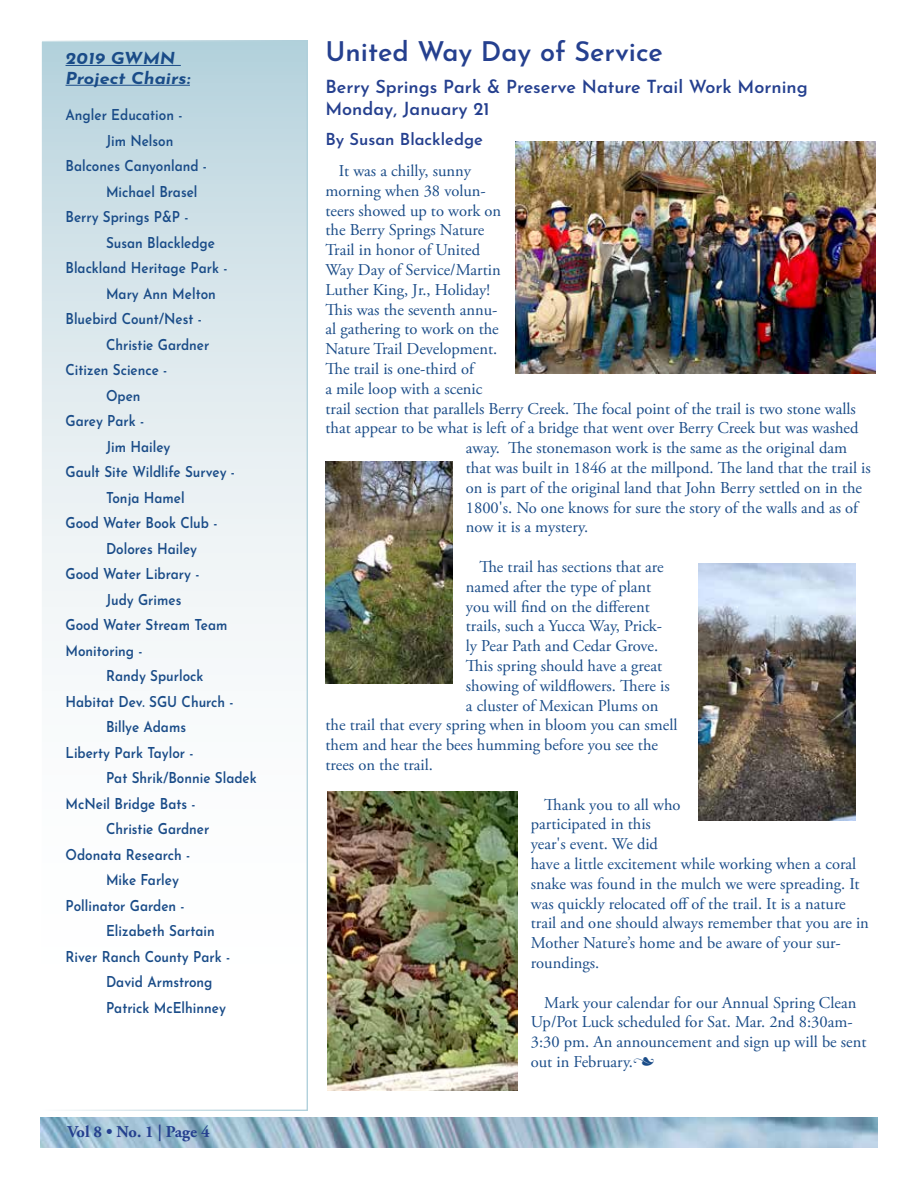
<style>
.page{position:relative;width:918px;height:1188px;background:#fff}
.page>*{position:absolute;margin:0;border:0;box-sizing:border-box;transform-origin:0 0}
.t1{font:600 27px "Josefin Sans";color:#25408f}
.t2{font:600 18px/21.6px "Josefin Sans";color:#25408f}
.t3{font:16.5px/19.8px "Adobe Garamond Pro";color:#1a4c88}
.t4{font:italic 700 16.5px/19.8px "Josefin Sans";color:#1a4c88;scale:1.1 1}
.t5{font:600 16.5px "Josefin Sans";color:#25408f}
.t6{font:700 16.5px "Adobe Garamond Pro";letter-spacing:-.015em;color:#25408f}
.t7{font:600 15px "Josefin Sans";color:#1a4c88;scale:.9 1}
.s1{font-family:"Type Embellishments One Let Plain"}
</style>
<div class="page">
<svg style="left:43px;top:40px;width:265px;height:1071px"></svg>
<hr style="left:66px;top:65px;width:115px;height:1px;background:#1a4c88">
<hr style="left:66px;top:85px;width:124px;height:1px;background:#1a4c88">
<img style="left:40px;top:1117px;width:837px;height:31px">
<img style="left:699px;top:564px;width:157px;height:257px">
<img style="left:326px;top:461px;width:126px;height:223px">
<img style="left:327px;top:792px;width:190px;height:299px">
<img style="left:515px;top:141px;width:361px;height:232px">
<p class="t4" style="left:66px;top:47px;width:115px">2019 GWMN<br>Project Chairs:</p>
<p class="t7" style="left:66px;top:102px;width:131px">Angler Education -</p>
<p class="t7" style="left:106px;top:128px;width:76px">Jim Nelson</p>
<p class="t7" style="left:66px;top:153px;width:159px">Balcones Canyonland -</p>
<p class="t7" style="left:106px;top:179px;width:103px">Michael Brasel</p>
<p class="t7" style="left:66px;top:204px;width:138px">Berry Springs P&amp;P -</p>
<p class="t7" style="left:106px;top:230px;width:123px">Susan Blackledge</p>
<p class="t7" style="left:66px;top:255px;width:181px">Blackland Heritage Park -</p>
<p class="t7" style="left:106px;top:281px;width:124px">Mary Ann Melton</p>
<p class="t7" style="left:66px;top:306px;width:153px">Bluebird Count/Nest -</p>
<p class="t7" style="left:106px;top:332px;width:116px">Christie Gardner</p>
<p class="t7" style="left:66px;top:357px;width:115px">Citizen Science -</p>
<p class="t7" style="left:106px;top:383px;width:40px">Open</p>
<p class="t7" style="left:66px;top:408px;width:89px">Garey Park -</p>
<p class="t7" style="left:106px;top:434px;width:73px">Jim Hailey</p>
<p class="t7" style="left:66px;top:459px;width:190px">Gault Site Wildlife Survey -</p>
<p class="t7" style="left:106px;top:485px;width:89px">Tonja Hamel</p>
<p class="t7" style="left:66px;top:510px;width:170px">Good Water Book Club -</p>
<p class="t7" style="left:106px;top:536px;width:103px">Dolores Hailey</p>
<p class="t7" style="left:66px;top:561px;width:150px">Good Water Library -</p>
<p class="t7" style="left:106px;top:587px;width:85px">Judy Grimes</p>
<p class="t7" style="left:66px;top:612px;width:181px">Good Water Stream Team</p>
<p class="t7" style="left:66px;top:638px;width:87px">Monitoring -</p>
<p class="t7" style="left:106px;top:663px;width:110px">Randy Spurlock</p>
<p class="t7" style="left:66px;top:689px;width:188px">Habitat Dev. SGU Church -</p>
<p class="t7" style="left:106px;top:714px;width:90px">Billye Adams</p>
<p class="t7" style="left:66px;top:740px;width:144px">Liberty Park Taylor -</p>
<p class="t7" style="left:106px;top:765px;width:169px">Pat Shrik/Bonnie Sladek</p>
<p class="t7" style="left:66px;top:791px;width:146px">McNeil Bridge Bats -</p>
<p class="t7" style="left:106px;top:816px;width:116px">Christie Gardner</p>
<p class="t7" style="left:66px;top:842px;width:140px">Odonata Research -</p>
<p class="t7" style="left:106px;top:867px;width:83px">Mike Farley</p>
<p class="t7" style="left:66px;top:893px;width:134px">Pollinator Garden -</p>
<p class="t7" style="left:106px;top:918px;width:122px">Elizabeth Sartain</p>
<p class="t7" style="left:66px;top:944px;width:184px">River Ranch County Park -</p>
<p class="t7" style="left:106px;top:969px;width:120px">David Armstrong</p>
<p class="t7" style="left:106px;top:995px;width:135px">Patrick McElhinney</p>
<p class="t6" style="left:68px;top:1122px;width:144px">Vol 8 • No. 1 | Page 4</p>
<h1 class="t1" style="left:326px;top:28px;width:339px">United Way Day of Service</h1>
<p class="t2" style="left:326px;top:74px;width:484px">Berry Springs Park &amp; Preserve Nature Trail Work Morning<br>Monday, January 21</p>
<p class="t5" style="left:326px;top:125px;width:159px">By Susan Blackledge</p>
<p class="t3" style="left:339px;top:161px;width:134px">It was a chilly, sunny</p>
<p class="t3" style="left:326px;top:181px;width:162px">morning when 38 volun-</p>
<p class="t3" style="left:326px;top:201px;width:177px">teers showed up to work on</p>
<p class="t3" style="left:326px;top:221px;width:160px">the Berry Springs Nature</p>
<p class="t3" style="left:326px;top:241px;width:156px">Trail in honor of United</p>
<p class="t3" style="left:326px;top:260px;width:177px">Way Day of Service/Martin</p>
<p class="t3" style="left:326px;top:280px;width:166px">Luther King, Jr., Holiday!</p>
<p class="t3" style="left:326px;top:300px;width:173px">This was the seventh annu-</p>
<p class="t3" style="left:326px;top:320px;width:175px">al gathering to work on the</p>
<p class="t3" style="left:326px;top:340px;width:173px">Nature Trail Development.</p>
<p class="t3" style="left:326px;top:359px;width:150px">The trail is one-third of</p>
<p class="t3" style="left:326px;top:379px;width:158px">a mile loop with a scenic</p>
<p class="t3" style="left:326px;top:399px;width:532px">trail section that parallels Berry Creek. The focal point of the trail is two stone walls</p>
<p class="t3" style="left:326px;top:419px;width:534px">that appear to be what is left of a bridge that went over Berry Creek but was washed</p>
<p class="t3" style="left:466px;top:439px;width:383px">away. The stonemason work is the same as the original dam</p>
<p class="t3" style="left:466px;top:458px;width:406px">that was built in 1846 at the millpond. The land that the trail is</p>
<p class="t3" style="left:466px;top:478px;width:398px">on is part of the original land that John Berry settled on in the</p>
<p class="t3" style="left:466px;top:498px;width:394px">1800's. No one knows for sure the story of the walls and as of</p>
<p class="t3" style="left:466px;top:518px;width:124px">now it is a mystery.</p>
<p class="t3" style="left:479px;top:557px;width:186px">The trail has sections that are</p>
<p class="t3" style="left:466px;top:577px;width:187px">named after the type of plant</p>
<p class="t3" style="left:466px;top:597px;width:185px">you will find on the different</p>
<p class="t3" style="left:466px;top:617px;width:198px">trails, such a Yucca Way, Prick-</p>
<p class="t3" style="left:466px;top:637px;width:194px">ly Pear Path and Cedar Grove.</p>
<p class="t3" style="left:466px;top:656px;width:198px">This spring should have a great</p>
<p class="t3" style="left:466px;top:676px;width:205px">showing of wildflowers. There is</p>
<p class="t3" style="left:466px;top:696px;width:194px">a cluster of Mexican Plums on</p>
<p class="t3" style="left:326px;top:716px;width:354px">the trail that every spring when in bloom you can smell</p>
<p class="t3" style="left:326px;top:736px;width:334px">them and hear the bees humming before you see the</p>
<p class="t3" style="left:326px;top:755px;width:109px">trees on the trail.</p>
<p class="t3" style="left:531px;top:795px;width:340px;text-indent:13px">Thank you to all who<br>participated in this<br>year's event. We did<br>have a little excitement while working when a coral snake was found in the mulch we were spreading. It was quickly relocated off of the trail. It is a nature trail and one should always remember that you are in Mother Nature’s home and be aware of your sur&shy;roundings.</p>
<p class="t3" style="left:531px;top:993px;width:337px;text-indent:13px">Mark your calendar for our Annual Spring Clean Up/Pot Luck scheduled for Sat. Mar. 2nd 8:30am-3:30 pm. An announcement and sign up will be sent out in February.<span class="s1">n</span></p>
</div>
